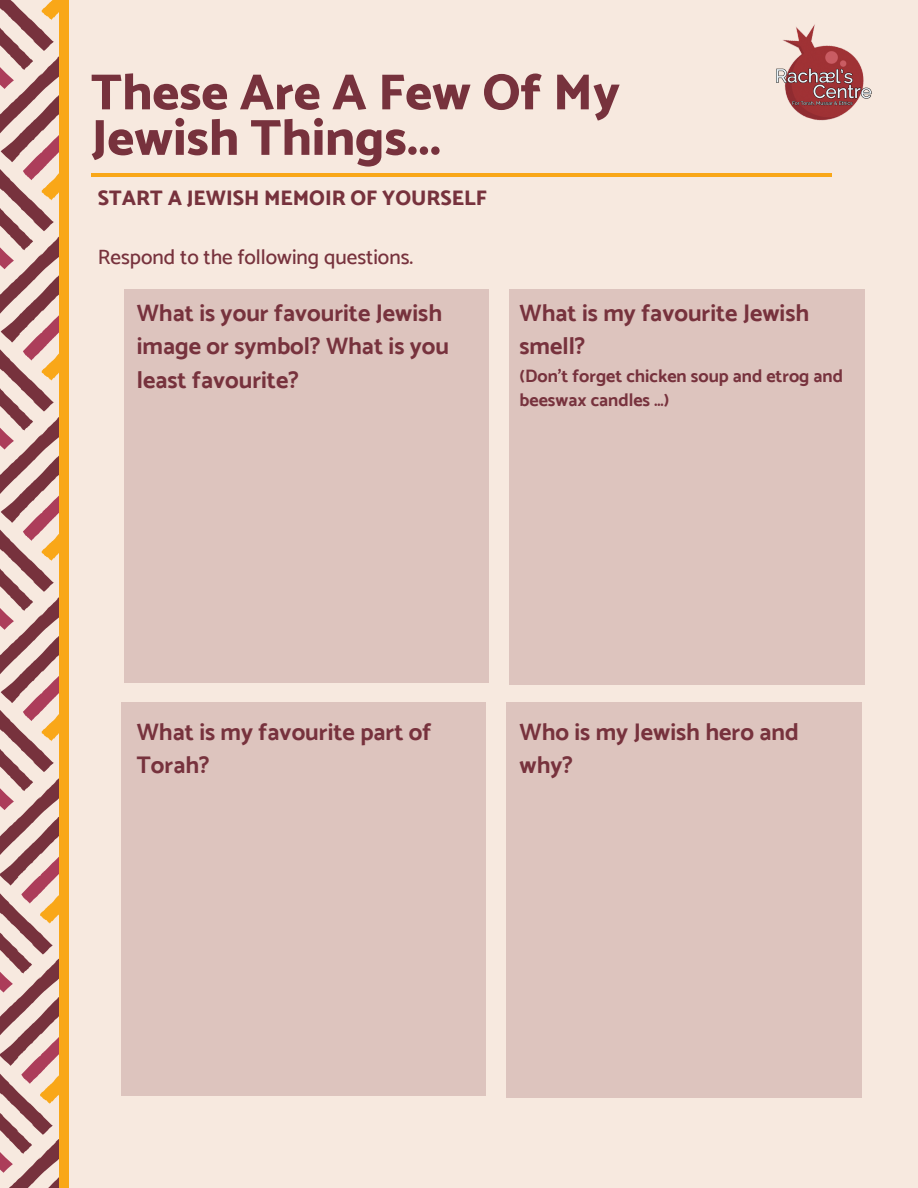
<style>
.page{position:relative;width:918px;height:1188px;background:#f7e9df}
.page>*{position:absolute;margin:0;border:0;box-sizing:border-box;transform-origin:0 0}
.t1{font:800 51px/45.5px "Catamaran";color:#77323d}
.t2{font:700 24px/33.5px "Catamaran";color:#77323d}
.t3{font:500 21px "Catamaran";color:#77323d}
.t4{font:800 21px "Catamaran";color:#77323d}
.t5{font:700 18px/24.5px "Catamaran";color:#77323d}
</style>
<div class="page">
<svg style="left:0;top:0;width:60px;height:1188px"></svg>
<div style="left:60px;top:0;width:9px;height:1188px;background:#f9a718"></div>
<hr style="left:91px;top:173px;width:740px;height:4px;background:#f9a718">
<img style="left:776px;top:24px;width:96px;height:153px">
<div style="left:124px;top:290px;width:365px;height:393px;background:#ddc4be"></div>
<div style="left:509px;top:290px;width:355px;height:395px;background:#ddc4be"></div>
<div style="left:122px;top:702px;width:364px;height:393px;background:#ddc4be"></div>
<div style="left:507px;top:702px;width:355px;height:395px;background:#ddc4be"></div>
<h1 class="t1" style="left:91px;top:69px;width:531px">These Are A Few Of My<br>Jewish Things...</h1>
<p class="t4" style="left:98px;top:186px;width:391px">START A JEWISH MEMOIR OF YOURSELF</p>
<p class="t3" style="left:98px;top:245px;width:317px">Respond to the following questions.</p>
<p class="t2" style="left:137px;top:296px;width:314px">What is your favourite Jewish image or symbol? What is you least favourite?</p>
<p class="t2" style="left:519px;top:296px;width:291px">What is my favourite Jewish smell?</p>
<p class="t5" style="left:519px;top:363px;width:325px">(Don’t forget chicken soup and etrog and beeswax candles …)</p>
<p class="t2" style="left:137px;top:715px;width:296px">What is my favourite part of<br>Torah?</p>
<p class="t2" style="left:519px;top:715px;width:281px">Who is my Jewish hero and why?</p>
</div>
